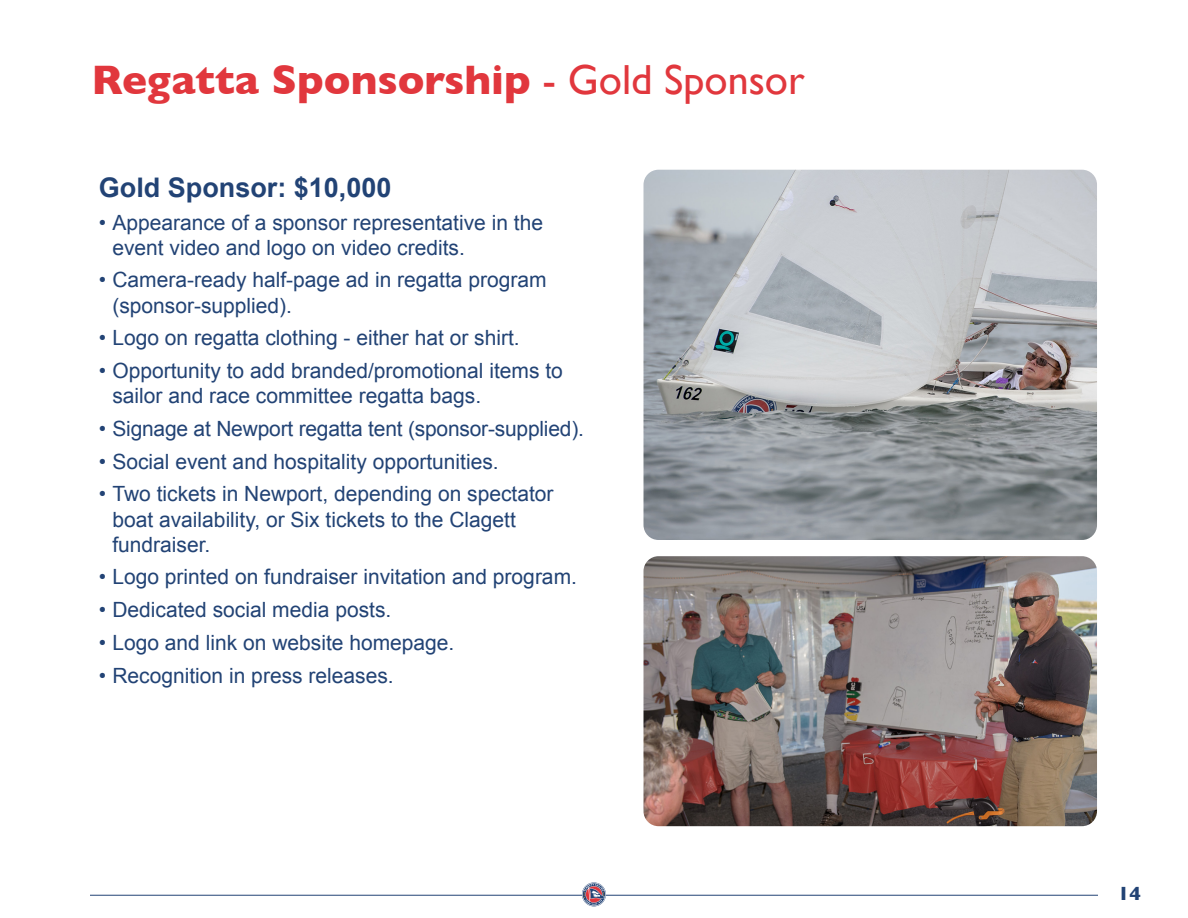
<style>
.page{position:relative;width:1188px;height:918px;background:#fff}
.page>*{position:absolute;margin:0;border:0;box-sizing:border-box;transform-origin:0 0}
.Headings{font:700 42px "Gill Sans";color:#e1373d}
.Bullet_Points{font:700 27px "Arial";color:#224375}
.t1{font:21px/25.2px "Arial";color:#224375}
.t2{font:700 19.5px "Gill Sans";color:#224375}
.s1{font-weight:400}
</style>
<div class="page">
<hr style="left:90px;top:895px;width:1008px;height:1px;background:#224375">
<svg style="left:582px;top:882px;width:24px;height:24px"></svg>
<img style="left:644px;top:170px;width:453px;height:370px">
<img style="left:644px;top:556px;width:453px;height:270px">
<p class="Headings" style="left:91px;top:47px;width:715px">Regatta Sponsorship <span class="s1">- Gold Sponsor</span></p>
<p class="Bullet_Points" style="left:99px;top:170px;width:294px">Gold Sponsor: $10,000</p>
<p class="t1" style="left:112px;top:210px;width:432px;text-indent:-14px">• Appearance of a sponsor representative in the event video and logo on video credits.</p>
<p class="t1" style="left:112px;top:268px;width:436px;text-indent:-14px">• Camera-ready half-page ad in regatta program (sponsor-supplied).</p>
<p class="t1" style="left:99px;top:326px;width:422px">• Logo on regatta clothing - either hat or shirt.</p>
<p class="t1" style="left:112px;top:358px;width:452px;text-indent:-14px">• Opportunity to add branded/promotional items to sailor and race committee regatta bags.</p>
<p class="t1" style="left:99px;top:416px;width:487px">• Signage at Newport regatta tent (sponsor-supplied).</p>
<p class="t1" style="left:99px;top:449px;width:401px">• Social event and hospitality opportunities.</p>
<p class="t1" style="left:112px;top:482px;width:443px;text-indent:-14px">• Two tickets in Newport, depending on spectator boat availability, or Six tickets to the Clagett fundraiser.</p>
<p class="t1" style="left:99px;top:565px;width:480px">• Logo printed on fundraiser invitation and program.</p>
<p class="t1" style="left:99px;top:597px;width:294px">• Dedicated social media posts.</p>
<p class="t1" style="left:99px;top:630px;width:357px">• Logo and link on website homepage.</p>
<p class="t1" style="left:99px;top:663px;width:296px">• Recognition in press releases.</p>
<p class="t2" style="left:1118px;top:878px;width:25px">14</p>
</div>
